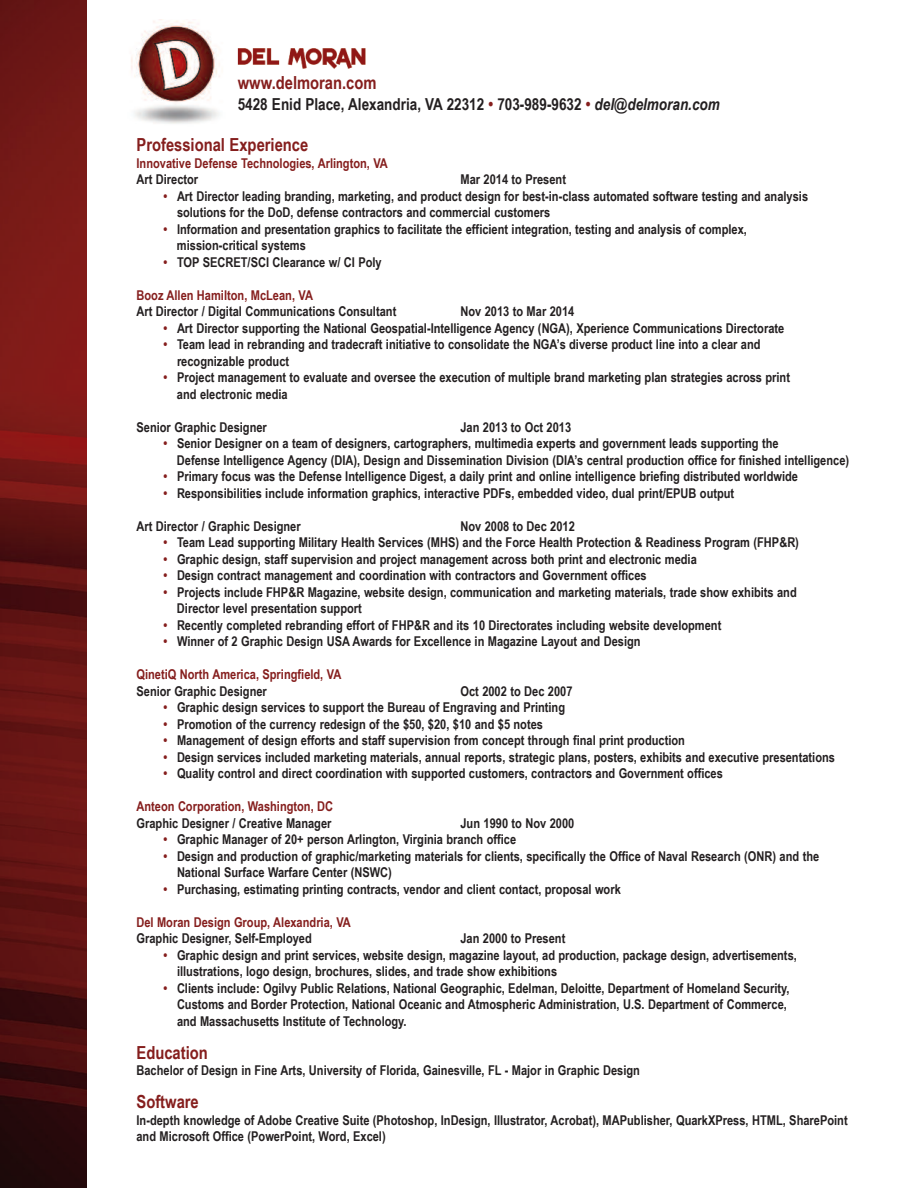
<style>
.page{position:relative;width:918px;height:1188px;background:#fff}
.page>*{position:absolute;margin:0;border:0;box-sizing:border-box;transform-origin:0 0}
.t1{font:700 18px "Arial Narrow";color:#851e1d}
.t2{font:700 16.5px "Arial Narrow";color:#231f20}
.t3{font:700 13.5px/16.5px "Arial Narrow";color:#231f20}
.t4{font:700 13.5px "Arial Narrow";color:#851e1d}
.s1{color:#851e1d}
.s2{font-style:italic}
</style>
<div class="page">
<img style="left:131px;top:20px;width:89px;height:104px">
<img style="left:0;top:0;width:87px;height:1188px">
<img style="left:237px;top:48px;width:129px;height:21px">
<h1 class="t1" style="left:238px;top:72px;width:140px">www.delmoran.com</h1>
<p class="t2" style="left:238px;top:95px;width:484px">5428 Enid Place, Alexandria, VA 22312 <span class="s1">•</span> 703-989-9632 <span class="s1">•</span> <span class="s2">del@delmoran.com</span></p>
<h1 class="t1" style="left:136px;top:134px;width:173px">Professional Experience</h1>
<p class="t4" style="left:136px;top:155px;width:253px">Innovative Defense Technologies, Arlington, VA</p>
<p class="t3" style="left:136px;top:171px;width:63px">Art Director</p>
<p class="t3" style="left:460px;top:171px;width:107px">Mar 2014 to Present</p>
<p class="t3" style="left:177px;top:187px;width:633px;text-indent:-14px"><span class="s1">•</span> Art Director leading branding, marketing, and product design for best-in-class automated software testing and analysis solutions for the DoD, defense contractors and commercial customers</p>
<p class="t3" style="left:177px;top:220px;width:571px;text-indent:-13px"><span class="s1">•</span> Information and presentation graphics to facilitate the efficient integration, testing and analysis of complex, mission-critical systems</p>
<p class="t3" style="left:164px;top:253px;width:220px"><span class="s1">•</span> TOP SECRET/SCI Clearance w/ CI Poly</p>
<p class="t4" style="left:136px;top:287px;width:178px">Booz Allen Hamilton, McLean, VA</p>
<p class="t3" style="left:136px;top:303px;width:261px">Art Director / Digital Communications Consultant</p>
<p class="t3" style="left:460px;top:303px;width:115px">Nov 2013 to Mar 2014</p>
<p class="t3" style="left:164px;top:319px;width:622px"><span class="s1">•</span> Art Director supporting the National Geospatial-Intelligence Agency (NGA), Xperience Communications Directorate</p>
<p class="t3" style="left:177px;top:336px;width:585px;text-indent:-14px"><span class="s1">•</span> Team lead in rebranding and tradecraft initiative to consolidate the NGA’s diverse product line into a clear and recognizable product</p>
<p class="t3" style="left:177px;top:369px;width:615px;text-indent:-13px"><span class="s1">•</span> Project management to evaluate and oversee the execution of multiple brand marketing plan strategies across print and electronic media</p>
<p class="t3" style="left:136px;top:418px;width:132px">Senior Graphic Designer</p>
<p class="t3" style="left:460px;top:418px;width:112px">Jan 2013 to Oct 2013</p>
<p class="t3" style="left:177px;top:435px;width:674px;text-indent:-13px"><span class="s1">•</span> Senior Designer on a team of designers, cartographers, multimedia experts and government leads supporting the<br>Defense Intelligence Agency (DIA), Design and Dissemination Division (DIA’s central production office for finished intelligence)</p>
<p class="t3" style="left:164px;top:468px;width:636px"><span class="s1">•</span> Primary focus was the Defense Intelligence Digest, a daily print and online intelligence briefing distributed worldwide</p>
<p class="t3" style="left:164px;top:484px;width:572px"><span class="s1">•</span> Responsibilities include information graphics, interactive PDFs, embedded video, dual print/EPUB output</p>
<p class="t3" style="left:137px;top:517px;width:166px">Art Director / Graphic Designer</p>
<p class="t3" style="left:460px;top:517px;width:116px">Nov 2008 to Dec 2012</p>
<p class="t3" style="left:164px;top:534px;width:637px"><span class="s1">•</span> Team Lead supporting Military Health Services (MHS) and the Force Health Protection &amp; Readiness Program (FHP&amp;R)</p>
<p class="t3" style="left:164px;top:550px;width:535px"><span class="s1">•</span> Graphic design, staff supervision and project management across both print and electronic media</p>
<p class="t3" style="left:164px;top:567px;width:485px"><span class="s1">•</span> Design contract management and coordination with contractors and Government offices</p>
<p class="t3" style="left:177px;top:583px;width:621px;text-indent:-13px"><span class="s1">•</span> Projects include FHP&amp;R Magazine, website design, communication and marketing materials, trade show exhibits and<br>Director level presentation support</p>
<p class="t3" style="left:164px;top:616px;width:559px"><span class="s1">•</span> Recently completed rebranding effort of FHP&amp;R and its 10 Directorates including website development</p>
<p class="t3" style="left:164px;top:633px;width:479px"><span class="s1">•</span> Winner of 2 Graphic Design USA Awards for Excellence in Magazine Layout and Design</p>
<p class="t4" style="left:136px;top:666px;width:206px">QinetiQ North America, Springfield, VA</p>
<p class="t3" style="left:136px;top:682px;width:132px">Senior Graphic Designer</p>
<p class="t3" style="left:460px;top:682px;width:114px">Oct 2002 to Dec 2007</p>
<p class="t3" style="left:164px;top:699px;width:403px"><span class="s1">•</span> Graphic design services to support the Bureau of Engraving and Printing</p>
<p class="t3" style="left:164px;top:715px;width:381px"><span class="s1">•</span> Promotion of the currency redesign of the $50, $20, $10 and $5 notes</p>
<p class="t3" style="left:164px;top:732px;width:523px"><span class="s1">•</span> Management of design efforts and staff supervision from concept through final print production</p>
<p class="t3" style="left:164px;top:748px;width:673px"><span class="s1">•</span> Design services included marketing materials, annual reports, strategic plans, posters, exhibits and executive presentations</p>
<p class="t3" style="left:164px;top:765px;width:561px"><span class="s1">•</span> Quality control and direct coordination with supported customers, contractors and Government offices</p>
<p class="t4" style="left:136px;top:798px;width:198px">Anteon Corporation, Washington, DC</p>
<p class="t3" style="left:136px;top:814px;width:197px">Graphic Designer / Creative Manager</p>
<p class="t3" style="left:461px;top:814px;width:115px">Jun 1990 to Nov 2000</p>
<p class="t3" style="left:164px;top:831px;width:354px"><span class="s1">•</span> Graphic Manager of 20+ person Arlington, Virginia branch office</p>
<p class="t3" style="left:177px;top:847px;width:644px;text-indent:-14px"><span class="s1">•</span> Design and production of graphic/marketing materials for clients, specifically the Office of Naval Research (ONR) and the<br>National Surface Warfare Center (NSWC)</p>
<p class="t3" style="left:164px;top:880px;width:459px"><span class="s1">•</span> Purchasing, estimating printing contracts, vendor and client contact, proposal work</p>
<p class="t4" style="left:136px;top:914px;width:216px">Del Moran Design Group, Alexandria, VA</p>
<p class="t3" style="left:136px;top:930px;width:177px">Graphic Designer, Self-Employed</p>
<p class="t3" style="left:461px;top:930px;width:106px">Jan 2000 to Present</p>
<p class="t3" style="left:177px;top:946px;width:621px;text-indent:-14px"><span class="s1">•</span> Graphic design and print services, website design, magazine layout, ad production, package design, advertisements, illustrations, logo design, brochures, slides, and trade show exhibitions</p>
<p class="t3" style="left:177px;top:979px;width:614px;text-indent:-14px"><span class="s1">•</span> Clients include: Ogilvy Public Relations, National Geographic, Edelman, Deloitte, Department of Homeland Security,<br>Customs and Border Protection, National Oceanic and Atmospheric Administration, U.S. Department of Commerce, and Massachusetts Institute of Technology.</p>
<h1 class="t1" style="left:136px;top:1042px;width:73px">Education</h1>
<p class="t3" style="left:136px;top:1062px;width:505px">Bachelor of Design in Fine Arts, University of Florida, Gainesville, FL - Major in Graphic Design</p>
<h1 class="t1" style="left:136px;top:1091px;width:64px">Software</h1>
<p class="t3" style="left:136px;top:1111px;width:713px">In-depth knowledge of Adobe Creative Suite (Photoshop, InDesign, Illustrator, Acrobat), MAPublisher, QuarkXPress, HTML, SharePoint and Microsoft Office (PowerPoint, Word, Excel)</p>
</div>
